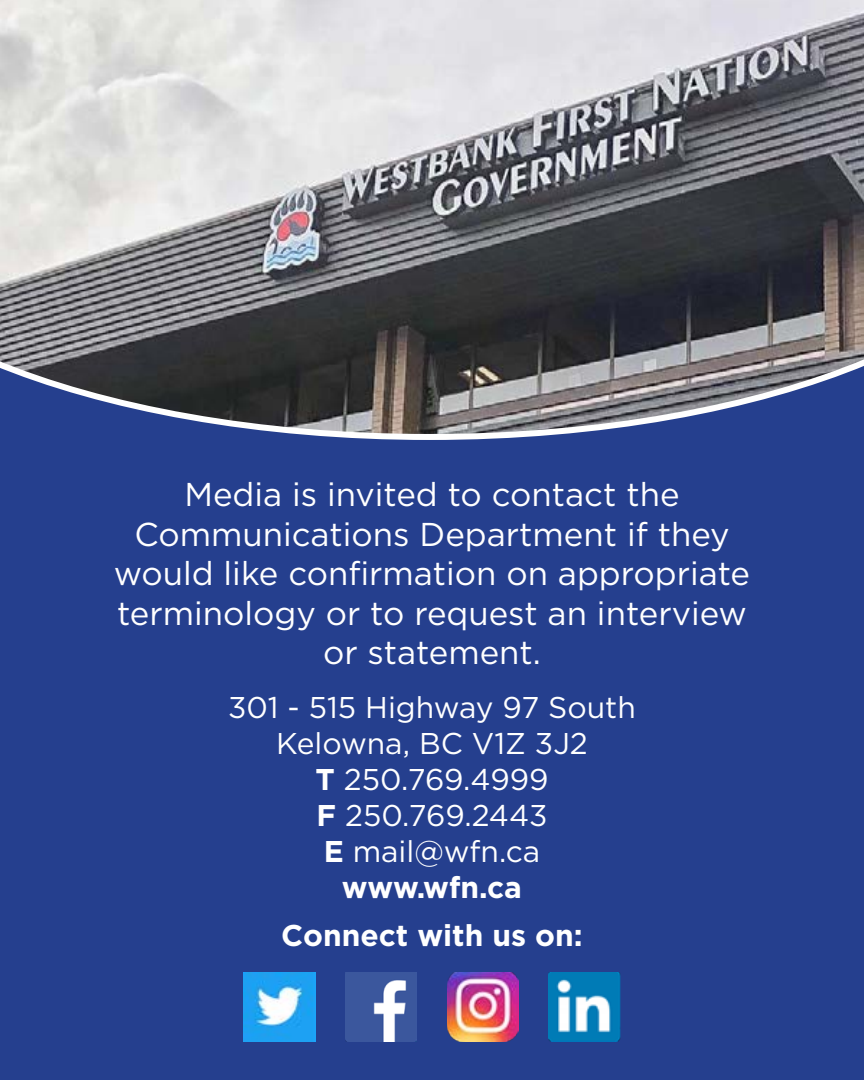
<style>
.page{position:relative;width:864px;height:1080px;background:#253f8e}
.page>*{position:absolute;margin:0;border:0;box-sizing:border-box;transform-origin:0 0}
.t1{font:33px/39.6px "Gotham";color:#fff;text-align:center}
.t2{font:30px "Gotham";color:#fff}
.t3{font:700 30px "Gotham";color:#fff}
.s1{font-weight:700}
</style>
<div class="page">
<img style="left:244px;top:972px;width:71px;height:69px">
<img style="left:345px;top:972px;width:72px;height:69px">
<img style="left:447px;top:972px;width:72px;height:69px">
<img style="left:549px;top:972px;width:71px;height:69px">
<svg style="left:0;top:0;width:864px;height:440px;background:#898a91"></svg>
<p class="t1" style="left:114px;top:474px;width:638px">Media is invited to contact the<br>Communications Department if they would like confirmation on appropriate terminology or to request an interview or statement.</p>
<p class="t2" style="left:228px;top:688px;width:409px">301 - 515 Highway 97 South</p>
<p class="t2" style="left:276px;top:724px;width:313px">Kelowna, BC V1Z 3J2</p>
<p class="t2" style="left:315px;top:760px;width:235px"><span class="s1">T</span> 250.769.4999</p>
<p class="t2" style="left:316px;top:796px;width:233px"><span class="s1">F</span> 250.769.2443</p>
<p class="t2" style="left:324px;top:832px;width:218px"><span class="s1">E</span> mail@wfn.ca</p>
<p class="t3" style="left:342px;top:868px;width:182px">www.wfn.ca</p>
<p class="t3" style="left:281px;top:916px;width:303px">Connect with us on:</p>
</div>
